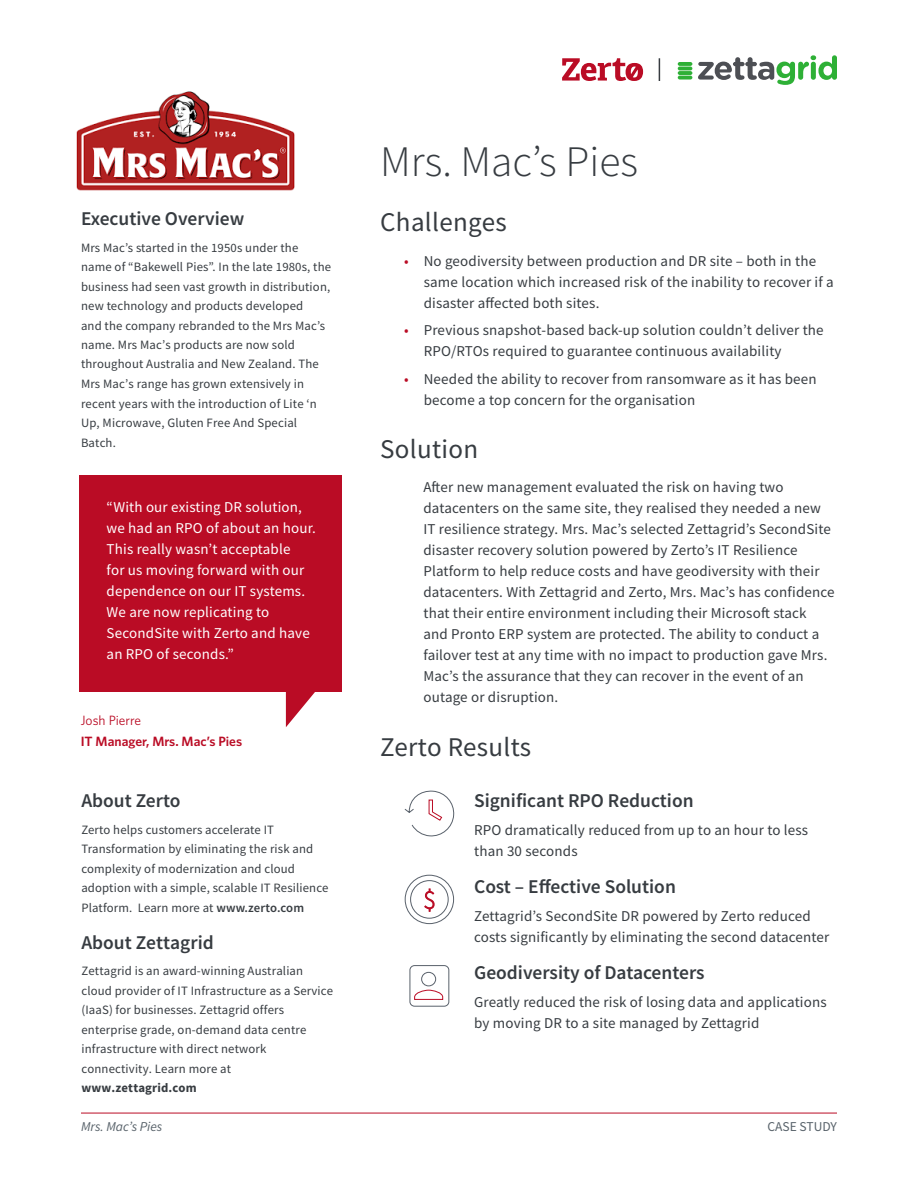
<style>
.page{position:relative;width:918px;height:1188px;background:#fff}
.page>*{position:absolute;margin:0;border:0;box-sizing:border-box;transform-origin:0 0}
.t1{font:300 43.5px "Source Sans Pro";color:#373c41}
.t2{font:27px "Source Sans Pro";letter-spacing:.01em;color:#373c41}
.t3{font:600 19.5px "Source Sans Pro";color:#373c41}
.t4{font:15px/21px "Source Sans Pro";letter-spacing:.01em;color:#373c41}
.t5{font:15px/21px "Source Sans Pro";letter-spacing:.01em;color:#fff}
.t6{font:600 13.5px "Whitney";color:#ba0c25}
.t7{font:italic 13.5px "Source Sans Pro";color:#58626a}
.t8{font:13.5px "Whitney";color:#ba0c25}
.t9{font:13.5px "Source Sans Pro";color:#58626a}
.t10{font:12.75px/19.5px "Source Sans Pro";letter-spacing:.01em;color:#373c41}
.t11{font:700 12.75px "Source Sans Pro";letter-spacing:.01em;color:#373c41}
.s1{font-weight:600}
.s2{color:#ba0c25}
</style>
<div class="page">
<hr style="left:81px;top:1113px;width:756px;height:1px;background:#ba0c25">
<svg style="left:562px;top:58px;width:81px;height:23px"></svg>
<svg style="left:659px;top:58px;width:1px;height:23px"></svg>
<svg style="left:678px;top:62px;width:14px;height:4px"></svg>
<hr style="left:678px;top:67px;width:14px;height:3px;background:#2eb036;border-radius:2px">
<svg style="left:678px;top:76px;width:14px;height:4px"></svg>
<svg style="left:678px;top:71px;width:14px;height:4px"></svg>
<svg style="left:698px;top:55px;width:139px;height:30px"></svg>
<div style="left:80px;top:475px;width:262px;height:217px;background:#ba0c25"></div>
<svg style="left:404px;top:874px;width:50px;height:50px"></svg>
<svg style="left:404px;top:790px;width:51px;height:47px"></svg>
<svg style="left:409px;top:965px;width:41px;height:42px"></svg>
<svg style="left:286px;top:692px;width:29px;height:35px"></svg>
<img style="left:76px;top:91px;width:219px;height:100px">
<h3 class="t3" style="left:81px;top:206px;width:165px">Executive Overview</h3>
<p class="t10" style="left:81px;top:238px;width:252px">Mrs Mac’s started in the 1950s under the name of “Bakewell Pies”. In the late 1980s, the business had seen vast growth in distribution, new technology and products developed<br>and the company rebranded to the Mrs Mac’s name. Mrs Mac’s products are now sold throughout Australia and New Zealand. The Mrs Mac’s range has grown extensively in recent years with the introduction of Lite ‘n Up, Microwave, Gluten Free And Special Batch.</p>
<p class="t5" style="left:107px;top:497px;width:211px">“With our existing DR solution, we had an RPO of about an hour.<br>This really wasn’t acceptable<br>for us moving forward with our dependence on our IT systems.<br>We are now replicating to<br>SecondSite with Zerto and have an RPO of seconds.”</p>
<p class="t8" style="left:81px;top:711px;width:62px">Josh Pierre</p>
<p class="t6" style="left:81px;top:732px;width:163px">IT Manager, Mrs. Mac’s Pies</p>
<h3 class="t3" style="left:81px;top:788px;width:101px">About Zerto</h3>
<p class="t10" style="left:81px;top:820px;width:249px">Zerto helps customers accelerate IT Transformation by eliminating the risk and complexity of modernization and cloud adoption with a simple, scalable IT Resilience Platform. Learn more at <span class="s1">www.zerto.com</span></p>
<h3 class="t3" style="left:81px;top:930px;width:134px">About Zettagrid</h3>
<p class="t10" style="left:81px;top:961px;width:253px">Zettagrid is an award-winning Australian cloud provider of IT Infrastructure as a Service (IaaS) for businesses. Zettagrid offers enterprise grade, on-demand data centre infrastructure with direct network connectivity. Learn more at</p>
<p class="t11" style="left:81px;top:1079px;width:117px">www.zettagrid.com</p>
<h1 class="t1" style="left:380px;top:135px;width:259px">Mrs. Mac’s Pies</h1>
<h2 class="t2" style="left:380px;top:205px;width:128px">Challenges</h2>
<p class="t4" style="left:424px;top:250px;width:412px;text-indent:-20px"><span class="s2">•</span> No geodiversity between production and DR site – both in the same location which increased risk of the inability to recover if a disaster affected both sites.</p>
<p class="t4" style="left:424px;top:320px;width:401px;text-indent:-20px"><span class="s2">•</span> Previous snapshot-based back-up solution couldn’t deliver the<br>RPO/RTOs required to guarantee continuous availability</p>
<p class="t4" style="left:424px;top:369px;width:394px;text-indent:-20px"><span class="s2">•</span> Needed the ability to recover from ransomware as it has been become a top concern for the organisation</p>
<h2 class="t2" style="left:380px;top:431px;width:100px">Solution</h2>
<p class="t4" style="left:423px;top:477px;width:413px">After new management evaluated the risk on having two datacenters on the same site, they realised they needed a new IT resilience strategy. Mrs. Mac’s selected Zettagrid’s SecondSite disaster recovery solution powered by Zerto’s IT Resilience Platform to help reduce costs and have geodiversity with their datacenters. With Zettagrid and Zerto, Mrs. Mac’s has confidence that their entire environment including their Microsoft stack and Pronto ERP system are protected. The ability to conduct a failover test at any time with no impact to production gave Mrs.<br>Mac’s the assurance that they can recover in the event of an outage or disruption.</p>
<h2 class="t2" style="left:380px;top:730px;width:152px">Zerto Results</h2>
<h3 class="t3" style="left:474px;top:788px;width:221px">Significant RPO Reduction</h3>
<p class="t4" style="left:474px;top:819px;width:336px">RPO dramatically reduced from up to an hour to less than 30 seconds</p>
<h3 class="t3" style="left:474px;top:874px;width:203px">Cost – Effective Solution</h3>
<p class="t4" style="left:474px;top:905px;width:357px">Zettagrid’s SecondSite DR powered by Zerto reduced costs significantly by eliminating the second datacenter</p>
<h3 class="t3" style="left:474px;top:960px;width:232px">Geodiversity of Datacenters</h3>
<p class="t4" style="left:474px;top:992px;width:354px">Greatly reduced the risk of losing data and applications by moving DR to a site managed by Zettagrid</p>
<p class="t7" style="left:81px;top:1118px;width:83px">Mrs. Mac’s Pies</p>
<p class="t9" style="left:768px;top:1118px;width:71px">CASE STUDY</p>
</div>
